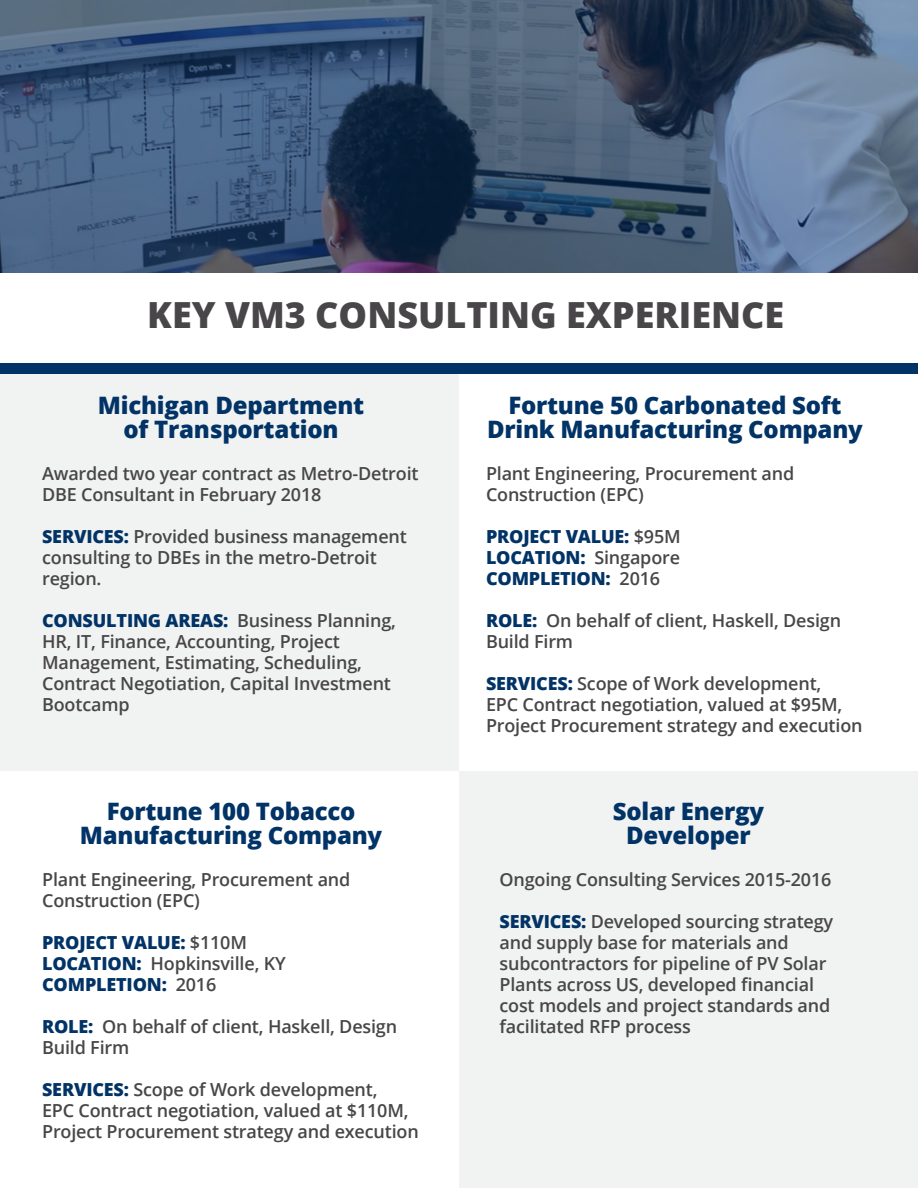
<style>
.page{position:relative;width:918px;height:1188px;background:#fff}
.page>*{position:absolute;margin:0;border:0;box-sizing:border-box;transform-origin:0 0}
.t1{font:800 36px "Open Sans";color:#484648}
.t2{font:800 24px/24px "Open Sans";letter-spacing:-.01em;color:#013366;text-align:center}
.t3{font:600 18px/21px "Open Sans";letter-spacing:-.01em;color:#484648}
.t4{font:800 18px/21px "Open Sans";letter-spacing:-.01em;color:#013366}
.s1{font-weight:800;color:#013366}
.s2{font-weight:600;color:#484648}
</style>
<div class="page">
<div style="left:459px;top:771px;width:459px;height:417px;background:#f1f2f2"></div>
<svg style="left:0;top:0;width:918px;height:272px;background:#445a77"></svg>
<div style="left:0;top:373px;width:459px;height:398px;background:#f1f2f2"></div>
<div style="left:0;top:363px;width:918px;height:10px;background:#013366"></div>
<h1 class="t1" style="left:147px;top:288px;width:639px">KEY VM3 CONSULTING EXPERIENCE</h1>
<h2 class="t2" style="left:98px;top:392px;width:268px">Michigan Department of Transportation</h2>
<p class="t3" style="left:42px;top:462px;width:378px">Awarded two year contract as Metro-Detroit<br>DBE Consultant in February 2018</p>
<p class="t3" style="left:42px;top:525px;width:366px"><span class="s1">SERVICES:</span> Provided business management consulting to DBEs in the metro-Detroit region.</p>
<p class="t3" style="left:42px;top:609px;width:355px"><span class="s1">CONSULTING AREAS:</span> Business Planning, HR, IT, Finance, Accounting, Project Management, Estimating, Scheduling, Contract Negotiation, Capital Investment Bootcamp</p>
<h2 class="t2" style="left:80px;top:798px;width:304px">Fortune 100 Tobacco<br>Manufacturing Company</h2>
<p class="t3" style="left:42px;top:868px;width:310px">Plant Engineering, Procurement and<br>Construction (EPC)</p>
<p class="t4" style="left:42px;top:931px;width:245px">PROJECT VALUE: <span class="s2">$110M<br></span>LOCATION: <span class="s2">Hopkinsville, KY<br></span>COMPLETION: <span class="s2">2016</span></p>
<p class="t3" style="left:42px;top:1015px;width:357px"><span class="s1">ROLE:</span> On behalf of client, Haskell, Design<br>Build Firm</p>
<p class="t3" style="left:42px;top:1078px;width:378px"><span class="s1">SERVICES:</span> Scope of Work development,<br>EPC Contract negotiation, valued at $110M,<br>Project Procurement strategy and execution</p>
<h2 class="t2" style="left:487px;top:392px;width:377px">Fortune 50 Carbonated Soft<br>Drink Manufacturing Company</h2>
<p class="t3" style="left:486px;top:462px;width:310px">Plant Engineering, Procurement and<br>Construction (EPC)</p>
<p class="t4" style="left:486px;top:525px;width:196px;text-align:justify">PROJECT VALUE: <span class="s2">$95M </span>LOCATION: <span class="s2">Singapore </span>COMPLETION: <span class="s2">2016</span></p>
<p class="t3" style="left:486px;top:609px;width:357px"><span class="s1">ROLE:</span> On behalf of client, Haskell, Design<br>Build Firm</p>
<p class="t3" style="left:486px;top:672px;width:378px"><span class="s1">SERVICES:</span> Scope of Work development,<br>EPC Contract negotiation, valued at $95M,<br>Project Procurement strategy and execution</p>
<h2 class="t2" style="left:613px;top:798px;width:153px">Solar Energy<br>Developer</h2>
<p class="t3" style="left:500px;top:868px;width:333px">Ongoing Consulting Services 2015-2016</p>
<p class="t3" style="left:500px;top:910px;width:335px"><span class="s1">SERVICES:</span> Developed sourcing strategy and supply base for materials and subcontractors for pipeline of PV Solar Plants across US, developed financial cost models and project standards and facilitated RFP process</p>
</div>
